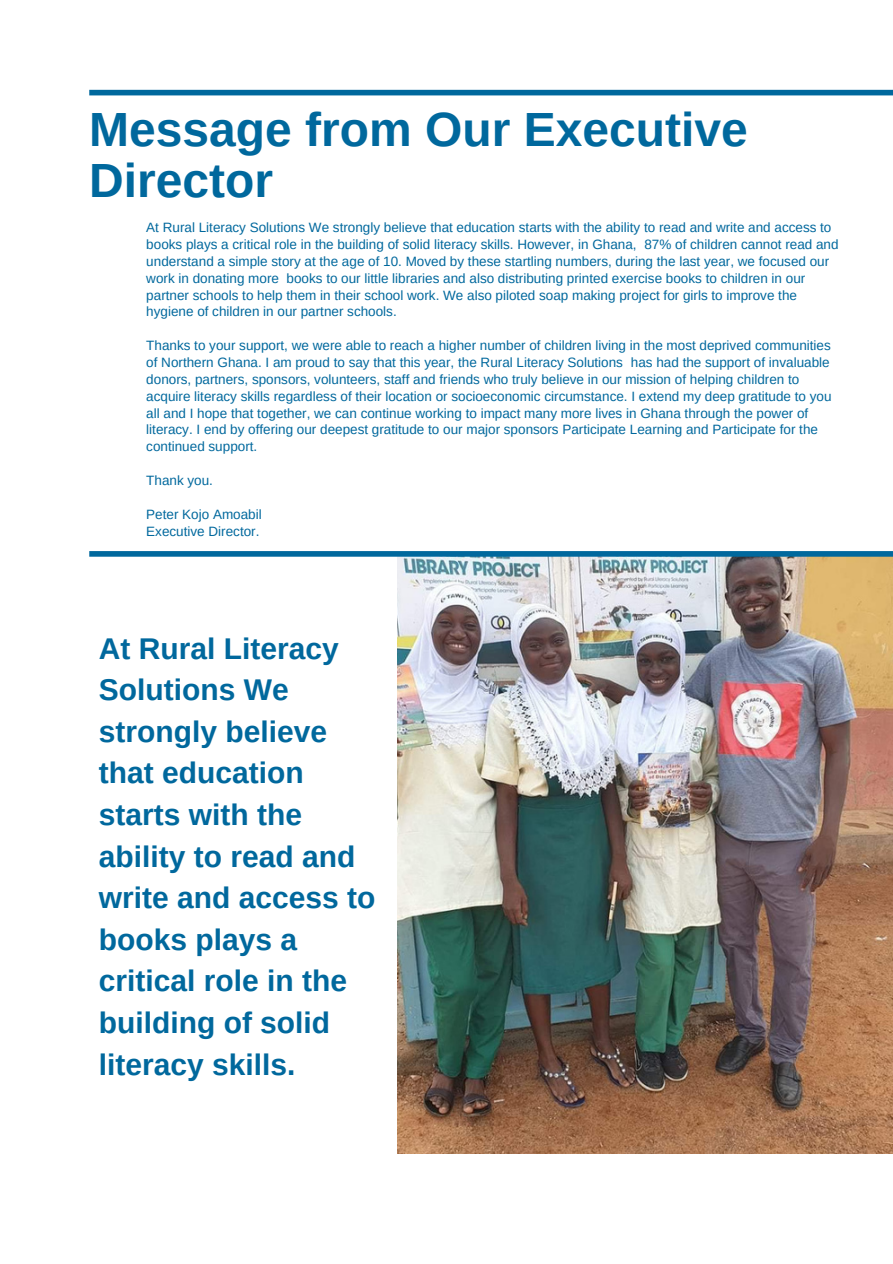
<style>
.page{position:relative;width:893px;height:1264px;background:#fff}
.page>*{position:absolute;margin:0;border:0;box-sizing:border-box;transform-origin:0 0}
.t1{font:700 48px/51.8px "Arimo";color:#00689d}
.t2{font:700 30px/41.5px "Arimo";color:#00689d}
.t3{font:13.5px/16.8px "Arimo";color:#00689d}
</style>
<div class="page">
<div style="left:89px;top:90px;width:803px;height:5px;background:#00689d"></div>
<img style="left:397px;top:556px;width:495px;height:597px">
<div style="left:89px;top:551px;width:803px;height:5px;background:#00689d"></div>
<h1 class="t1" style="left:89px;top:103px;width:660px">Message from Our Executive<br>Director</h1>
<p class="t3" style="left:146px;top:219px;width:693px">At Rural Literacy Solutions We strongly believe that education starts with the ability to read and write and access to books plays a critical role in the building of solid literacy skills. However, in Ghana, 87% of children cannot read and understand a simple story at the age of 10. Moved by these startling numbers, during the last year, we focused our work in donating more books to our little libraries and also distributing printed exercise books to children in our partner schools to help them in their school work. We also piloted soap making project for girls to improve the hygiene of children in our partner schools.</p>
<p class="t3" style="left:146px;top:337px;width:686px">Thanks to your support, we were able to reach a higher number of children living in the most deprived communities of Northern Ghana. I am proud to say that this year, the Rural Literacy Solutions has had the support of invaluable donors, partners, sponsors, volunteers, staff and friends who truly believe in our mission of helping children to acquire literacy skills regardless of their location or socioeconomic circumstance. I extend my deep gratitude to you all and I hope that together, we can continue working to impact many more lives in Ghana through the power of literacy. I end by offering our deepest gratitude to our major sponsors Participate Learning and Participate for the continued support.</p>
<p class="t3" style="left:146px;top:472px;width:68px">Thank you.</p>
<p class="t3" style="left:146px;top:505px;width:117px">Peter Kojo Amoabil<br>Executive Director.</p>
<h2 class="t2" style="left:99px;top:627px;width:278px">At Rural Literacy<br>Solutions We strongly believe that education starts with the ability to read and write and access to books plays a critical role in the building of solid literacy skills.</h2>
</div>
